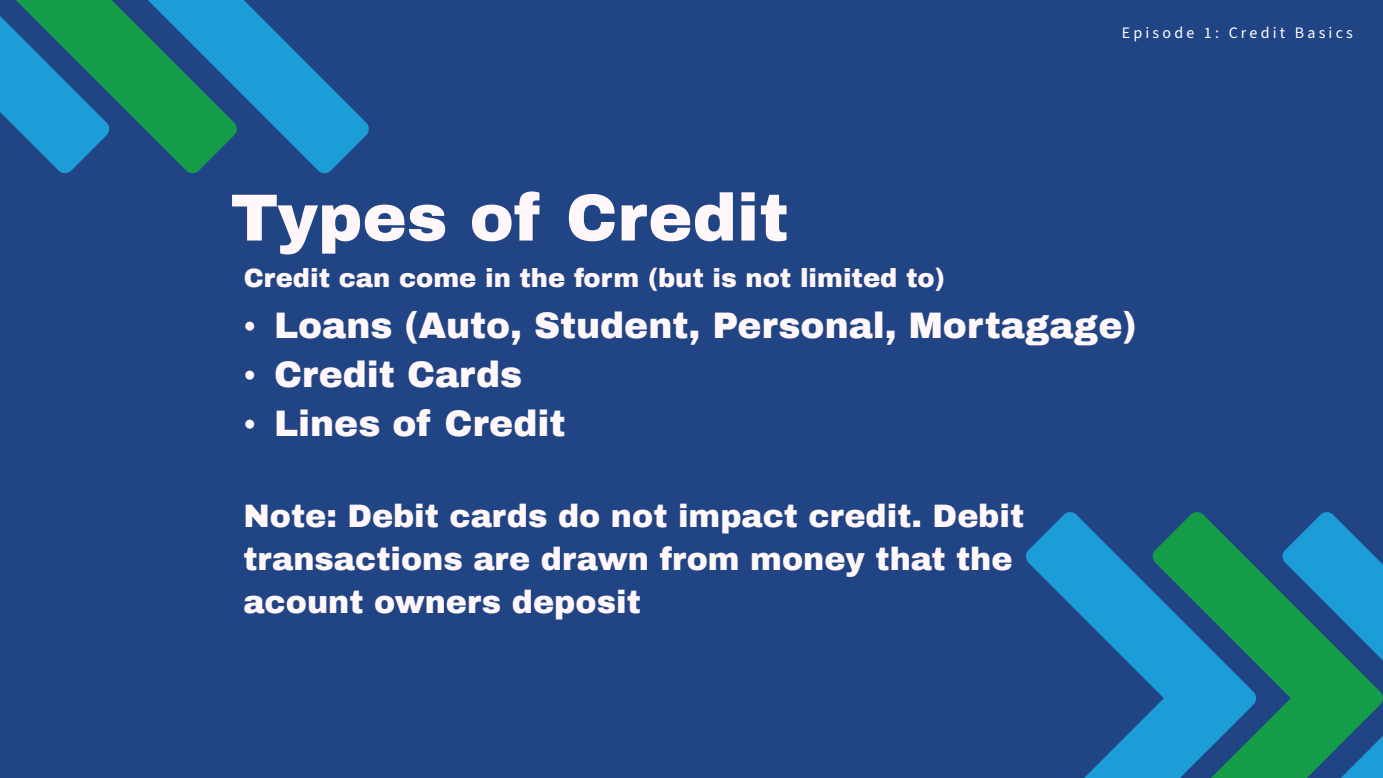
<style>
.page{position:relative;width:1383px;height:778px;background:#fff}
.page>*{position:absolute;margin:0;border:0;box-sizing:border-box;transform-origin:0 0}
.t1{font:900 66.6px "Archivo";color:#fff7f9}
.t2{font:900 36px "Archivo";color:#fff7f9}
.t3{font:900 31.8px/42.9px "Archivo";color:#fff7f9}
.t4{font:900 25.8px "Archivo";color:#fff7f9}
.t5{font:15.9px "Source Sans 3";letter-spacing:.2em;color:#fff}
.s1{font-family:"Times New Roman";font-weight:400}
</style>
<div class="page">
<div style="left:0;top:0;width:1382px;height:778px;background:#214485"></div>
<svg style="left:1256px;top:512px;width:126px;height:266px"></svg>
<svg style="left:1026px;top:512px;width:230px;height:266px"></svg>
<svg style="left:0;top:0;width:369px;height:174px"></svg>
<p class="t5" style="left:1121px;top:23px;width:233px">Episode 1: Credit Basics</p>
<h1 class="t1" style="left:230px;top:177px;width:559px">Types of Credit</h1>
<p class="t4" style="left:244px;top:263px;width:702px">Credit can come in the form (but is not limited to)</p>
<p class="t2" style="left:243px;top:304px;width:894px"><span class="s1">•</span> Loans (Auto, Student, Personal, Mortagage)</p>
<p class="t2" style="left:243px;top:353px;width:280px"><span class="s1">•</span> Credit Cards</p>
<p class="t2" style="left:243px;top:401px;width:323px"><span class="s1">•</span> Lines of Credit</p>
<p class="t3" style="left:243px;top:495px;width:782px">Note: Debit cards do not impact credit. Debit transactions are drawn from money that the acount owners deposit</p>
</div>
